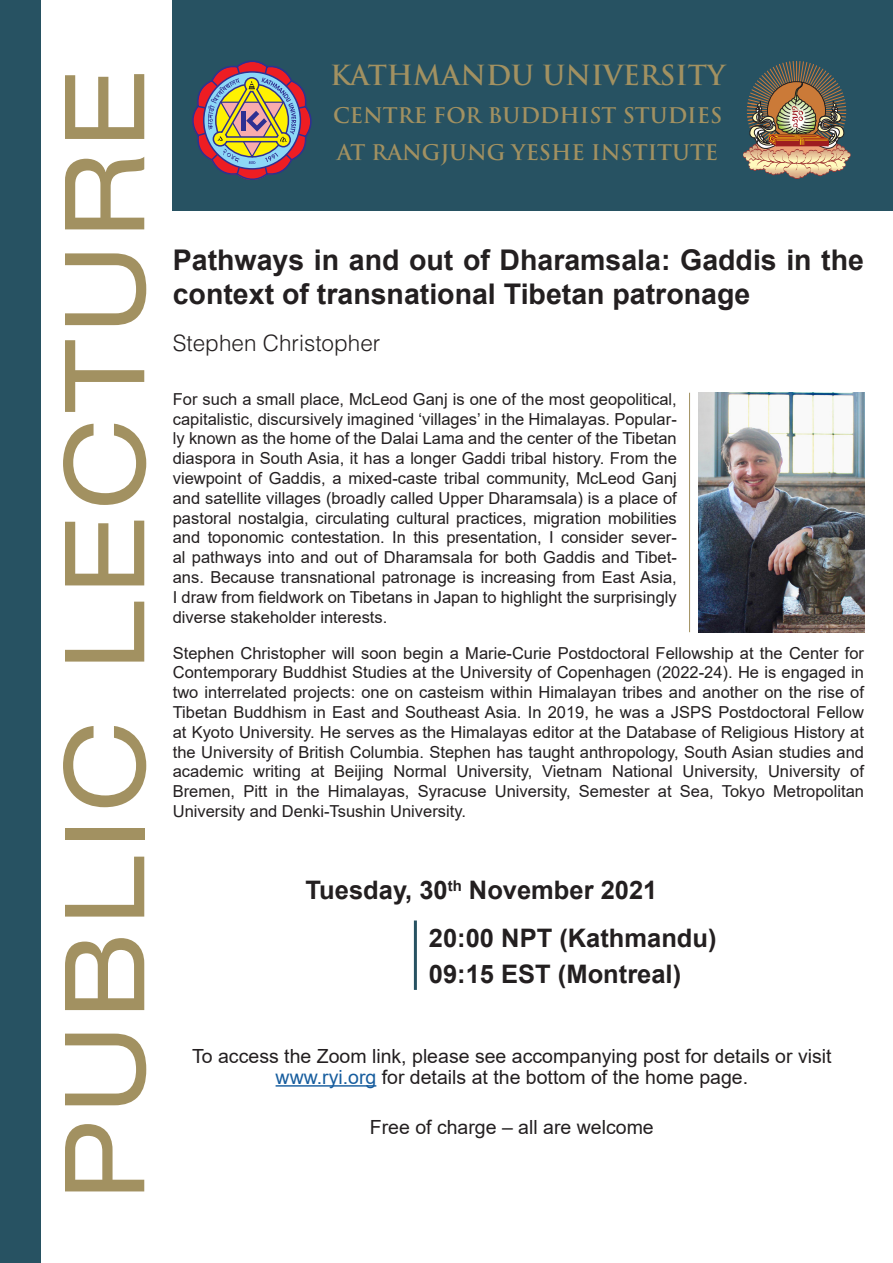
<style>
.page{position:relative;width:893px;height:1263px;background:#fff}
.page>*{position:absolute;margin:0;border:0;box-sizing:border-box;transform-origin:0 0}
.t1{font:expanded 111px "Helvetica Neue LT Std";letter-spacing:.06em;color:#a29161}
.t2{font:700 28.5px/34.2px "Arial";color:#231f20}
.t3{font:700 27px "Trajan Pro";color:#a29161}
.t4{font:700 25.5px "Arial";color:#231f20}
.t5{font:300 22.5px "Helvetica";color:#231f20}
.t6{font:700 21px "Trajan Pro";color:#a29161}
.t7{font:19.5px/21px "Arial";color:#231f20;text-align:center}
.t8{font:16.5px/19.8px "Arial";color:#231f20;text-align:justify}
.s1{color:#175d9e}
</style>
<div class="page">
<div style="left:0;top:0;width:40px;height:1263px;background:#275262"></div>
<div style="left:173px;top:0;width:720px;height:210px;background:#275262"></div>
<img style="left:698px;top:393px;width:166px;height:239px">
<svg style="left:192px;top:60px;width:120px;height:120px"></svg>
<img style="left:743px;top:61px;width:108px;height:118px">
<hr style="left:414px;top:920px;width:3px;height:70px;background:#275262">
<hr style="left:689px;top:393px;width:1px;height:239px;background:#a29161">
<hr style="left:276px;top:1085px;width:100px;height:1px;background:#175d9e">
<p class="t1" style="left:37px;top:1200px;width:1132px;rotate:-90deg">PUBLIC LECTURE</p>
<p class="t3" style="left:330px;top:59px;width:396px">KATHMANDU UNIVERSITY</p>
<p class="t6" style="left:333px;top:102px;width:391px">CENTRE FOR BUDDHIST STUDIES</p>
<p class="t6" style="left:337px;top:140px;width:383px">AT RANGJUNG YESHE INSTITUTE</p>
<p class="t2" style="left:173px;top:243px;width:693px">Pathways in and out of Dharamsala: Gaddis in the context of transnational Tibetan patronage</p>
<p class="t5" style="left:173px;top:329px;width:209px">Stephen Christopher</p>
<p class="t8" style="left:173px;top:389px;width:506px">For such a small place, McLeod Ganj is one of the most geopolitical, capitalistic, discursively imagined ‘villages’ in the Himalayas. Popular&shy;ly known as the home of the Dalai Lama and the center of the Tibetan diaspora in South Asia, it has a longer Gaddi tribal history. From the viewpoint of Gaddis, a mixed-caste tribal community, McLeod Ganj and satellite villages (broadly called Upper Dharamsala) is a place of pastoral nostalgia, circulating cultural practices, migration mobilities and toponomic contestation. In this presentation, I consider sever&shy;al pathways into and out of Dharamsala for both Gaddis and Tibet&shy;ans. Because transnational patronage is increasing from East Asia, I draw from fieldwork on Tibetans in Japan to highlight the surprisingly diverse stakeholder interests.</p>
<p class="t8" style="left:173px;top:643px;width:693px">Stephen Christopher will soon begin a Marie-Curie Postdoctoral Fellowship at the Center for Contemporary Buddhist Studies at the University of Copenhagen (2022-24). He is engaged in two interrelated projects: one on casteism within Himalayan tribes and another on the rise of Tibetan Buddhism in East and Southeast Asia. In 2019, he was a JSPS Postdoctoral Fellow at Kyoto University. He serves as the Himalayas editor at the Database of Religious History at the University of British Columbia. Stephen has taught anthropology, South Asian studies and academic writing at Beijing Normal University, Vietnam National University, University of Bremen, Pitt in the Himalayas, Syracuse University, Semester at Sea, Tokyo Metropolitan University and Denki-Tsushin University.</p>
<p class="t4" style="left:306px;top:872px;width:353px">Tuesday, 30<sup>th</sup> November 2021</p>
<p class="t4" style="left:429px;top:920px;width:289px">20:00 NPT (Kathmandu)</p>
<p class="t4" style="left:429px;top:956px;width:254px">09:15 EST (Montreal)</p>
<p class="t7" style="left:192px;top:1045px;width:641px">To access the Zoom link, please see accompanying post for details or visit <span class="s1">www.ryi.org</span> for details at the bottom of the home page.</p>
<p class="t7" style="left:370px;top:1116px;width:285px">Free of charge – all are welcome</p>
</div>
